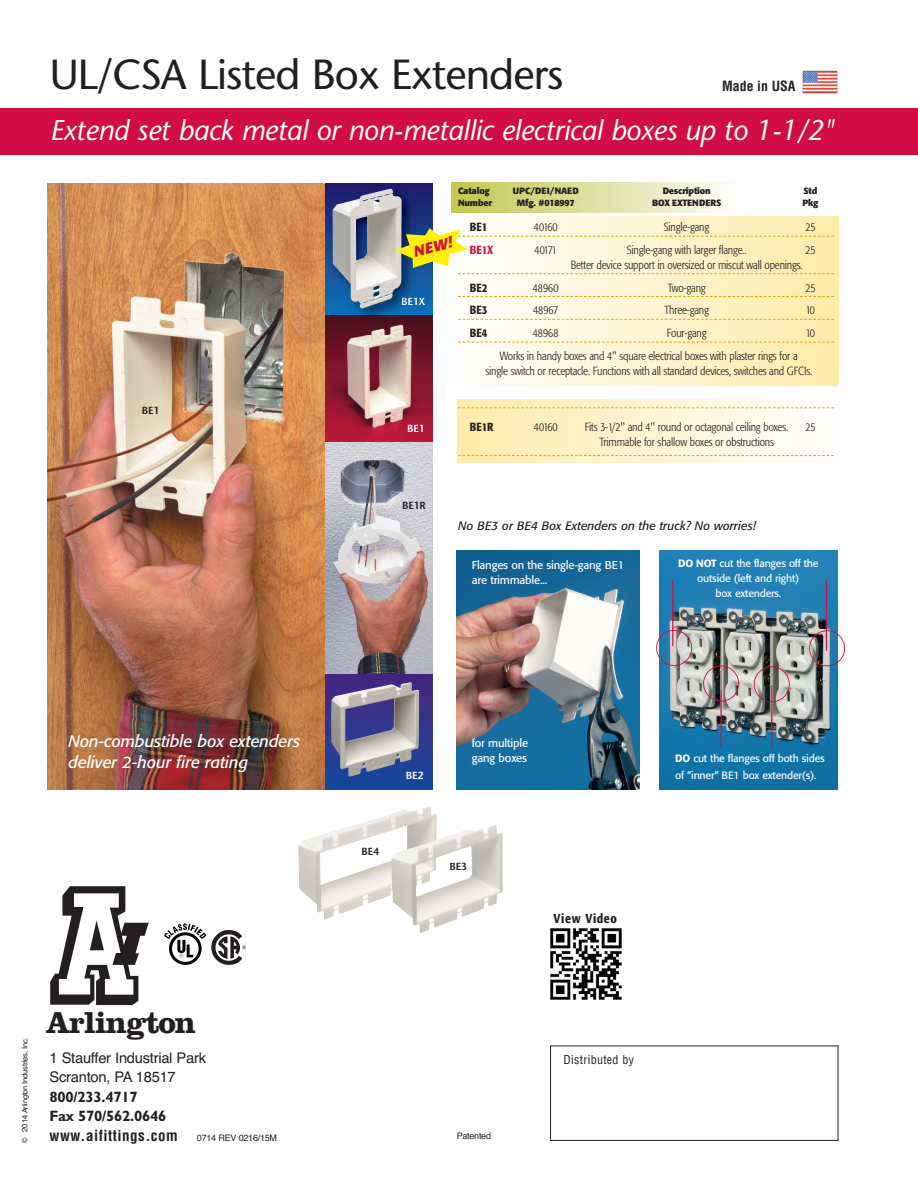
<style>
.page{position:relative;width:918px;height:1188px;background:#fff}
.page>*{position:absolute;margin:0;border:0;box-sizing:border-box;transform-origin:0 0}
.t1{font:42px "Stone Sans";letter-spacing:-.025em;color:#231f20}
.t2{font:700 31.5px "Clarendon";letter-spacing:-.035em;color:#231f20}
.t3{font:italic 28.5px "Stone Sans";letter-spacing:-.01em;color:#fff}
.t4{font:italic 16.5px/21px "Formata";letter-spacing:-.005em;color:#fff}
.t5{font:700 15px/19.5px "Gill Sans";letter-spacing:-.015em;color:#231f20}
.t6{font:700 condensed 15px "Helvetica";letter-spacing:.035em;color:#231f20}
.t7{font:italic 700 14.85px "Formata";color:#cd1141}
.t8{font:14.7px/19.5px "Helvetica";letter-spacing:-.015em;color:#231f20}
.t9{font:700 condensed 13.8px "Helvetica";color:#231f20}
.t10{font:500 condensed 12.9px "Formata";letter-spacing:.05em;color:#231f20}
.t11{font:italic 12px "Formata";color:#231f20}
.t12{font:condensed 12px "Helvetica";letter-spacing:.025em;color:#231f20}
.t13{font:300 condensed 11.7px/14.7px "Formata";letter-spacing:-.015em;color:#231f20;text-align:center}
.t14{font:500 condensed 11.7px "Formata";letter-spacing:-.015em;color:#231f20}
.t15{font:500 condensed 11.7px "Formata";color:#cd1141}
.t16{font:11.25px/15px "Formata";letter-spacing:-.015em;color:#fff}
.t17{font:10.5px/15px "Formata";letter-spacing:-.02em;color:#fff;text-align:center}
.t18{font:600 10.35px "Stone Sans";letter-spacing:-.03em;color:#231f20}
.t19{font:600 10.35px "Stone Sans";letter-spacing:-.02em;color:#fff}
.t20{font:700 9px "Formata";letter-spacing:-.015em;color:#231f20}
.t21{font:9px "Helvetica";letter-spacing:-.03em;color:#231f20}
.t22{font:700 9px "Formata";letter-spacing:.005em;color:#231f20}
.t23{font:7.5px "Helvetica";letter-spacing:-.03em;color:#231f20}
.s1{font-weight:500}
</style>
<div class="page">
<img style="left:456px;top:550px;width:184px;height:239px">
<img style="left:659px;top:550px;width:179px;height:240px">
<hr style="left:672px;top:581px;width:1px;height:65px;background:#d20d44">
<hr style="left:826px;top:581px;width:1px;height:70px;background:#d20d44">
<hr style="left:721px;top:690px;width:1px;height:57px;background:#d20d44">
<hr style="left:771px;top:685px;width:1px;height:63px;background:#d20d44">
<svg style="left:656px;top:630px;width:36px;height:36px"></svg>
<svg style="left:809px;top:630px;width:36px;height:36px"></svg>
<svg style="left:703px;top:666px;width:36px;height:36px"></svg>
<svg style="left:754px;top:666px;width:36px;height:36px"></svg>
<div style="left:457px;top:400px;width:382px;height:63px;background:linear-gradient(to right,#feeaa7,#fefefb)"></div>
<div style="left:449px;top:216px;width:389px;height:169px;background:linear-gradient(to right,#fefefc,#feeaa8)"></div>
<img style="left:47px;top:184px;width:279px;height:606px">
<img style="left:326px;top:334px;width:107px;height:353px">
<div style="left:326px;top:675px;width:106px;height:115px;background:linear-gradient(to bottom,#472680,#15499c)"></div>
<svg style="left:50px;top:887px;width:99px;height:118px"></svg>
<div style="left:0;top:109px;width:918px;height:46px;background:#d20d44"></div>
<div style="left:801px;top:70px;width:38px;height:25px;background:#d8d4d4"></div>
<img style="left:803px;top:71px;width:34px;height:22px">
<div style="left:550px;top:1046px;width:288px;height:95px;border:1px solid #231f20"></div>
<div style="left:452px;top:182px;width:284px;height:30px;background:linear-gradient(to right,#c3c64f,#fbfcf7)"></div>
<img style="left:298px;top:806px;width:205px;height:127px">
<img style="left:331px;top:682px;width:88px;height:95px">
<img style="left:211px;top:930px;width:34px;height:34px">
<svg style="left:164px;top:924px;width:42px;height:41px"></svg>
<img style="left:550px;top:928px;width:72px;height:72px">
<img style="left:324px;top:183px;width:109px;height:1px">
<img style="left:324px;top:184px;width:109px;height:150px">
<svg style="left:326px;top:315px;width:1px;height:19px"></svg>
<svg style="left:402px;top:298px;width:23px;height:7px"></svg>
<img style="left:333px;top:189px;width:69px;height:119px">
<svg style="left:395px;top:228px;width:439px;height:46px;background:#f5ecbc"></svg>
<svg style="left:458px;top:296px;width:376px;height:1px"></svg>
<svg style="left:458px;top:319px;width:376px;height:1px"></svg>
<svg style="left:458px;top:342px;width:376px;height:1px"></svg>
<svg style="left:458px;top:407px;width:376px;height:1px"></svg>
<svg style="left:458px;top:455px;width:376px;height:1px"></svg>
<h1 class="t1" style="left:50px;top:58px;width:515px">UL/CSA Listed Box Extenders</h1>
<h3 class="t3" style="left:50px;top:119px;width:785px">Extend set back metal or non-metallic electrical boxes up to 1-1/2"</h3>
<p class="t9" style="left:722px;top:79px;width:75px">Made in USA</p>
<p class="t18" style="left:142px;top:407px;width:19px">BE1</p>
<p class="t20" style="left:458px;top:187px;width:33px">Catalog</p>
<p class="t22" style="left:513px;top:187px;width:67px">UPC/DEI/NAED</p>
<p class="t20" style="left:663px;top:187px;width:50px">Description</p>
<p class="t20" style="left:804px;top:187px;width:15px">Std</p>
<p class="t20" style="left:458px;top:199px;width:36px">Number</p>
<p class="t20" style="left:517px;top:199px;width:59px">Mfg. #018997</p>
<p class="t20" style="left:652px;top:199px;width:71px">BOX EXTENDERS</p>
<p class="t20" style="left:803px;top:199px;width:18px">Pkg</p>
<p class="t14" style="left:470px;top:222px;width:19px">BE1</p>
<p class="t13" style="left:534px;top:221px;width:25px">40160</p>
<p class="t13" style="left:664px;top:221px;width:47px">Single-gang</p>
<p class="t13" style="left:806px;top:221px;width:12px">25</p>
<p class="t15" style="left:470px;top:245px;width:25px">BE1X</p>
<p class="t13" style="left:535px;top:243px;width:24px">40171</p>
<p class="t13" style="left:627px;top:243px;width:122px">Single-gang with larger flange..</p>
<p class="t13" style="left:806px;top:243px;width:12px">25</p>
<p class="t13" style="left:571px;top:258px;width:234px">Better device support in oversized or miscut wall openings.</p>
<p class="t14" style="left:470px;top:283px;width:19px">BE2</p>
<p class="t13" style="left:533px;top:281px;width:27px">48960</p>
<p class="t13" style="left:668px;top:281px;width:39px">Two-gang</p>
<p class="t13" style="left:806px;top:281px;width:12px">25</p>
<p class="t14" style="left:470px;top:306px;width:19px">BE3</p>
<p class="t13" style="left:533px;top:304px;width:27px">48967</p>
<p class="t13" style="left:665px;top:304px;width:46px">Three-gang</p>
<p class="t13" style="left:806px;top:304px;width:11px">10</p>
<p class="t14" style="left:470px;top:328px;width:19px">BE4</p>
<p class="t13" style="left:533px;top:327px;width:27px">48968</p>
<p class="t13" style="left:667px;top:327px;width:41px">Four-gang</p>
<p class="t13" style="left:806px;top:327px;width:11px">10</p>
<p class="t13" style="left:485px;top:349px;width:328px">Works in handy boxes and 4" square electrical boxes with plaster rings for a<br>single switch or receptacle. Functions with all standard devices, switches and GFCIs.</p>
<p class="t7" style="left:412px;top:245px;width:41px;rotate:-14deg">NEW!</p>
<p class="t19" style="left:407px;top:425px;width:19px">BE1</p>
<p class="t18" style="left:402px;top:502px;width:25px">BE1R</p>
<p class="t14" style="left:470px;top:423px;width:25px">BE1R</p>
<p class="t13" style="left:534px;top:421px;width:25px">40160</p>
<p class="t13" style="left:585px;top:421px;width:205px">Fits 3-1/2" and 4" round or octagonal ceiling boxes.</p>
<p class="t13" style="left:806px;top:421px;width:12px">25</p>
<p class="t13" style="left:600px;top:436px;width:176px">Trimmable for shallow boxes or obstructions</p>
<p class="t11" style="left:458px;top:521px;width:299px">No BE3 or BE4 Box Extenders on the truck? No worries!</p>
<p class="t16" style="left:472px;top:559px;width:154px">Flanges on the single-gang BE1 are trimmable...</p>
<p class="t17" style="left:678px;top:556px;width:142px"><span class="s1">DO NOT</span> cut the flanges off the outside (left and right)<br>box extenders.</p>
<h3 class="t4" style="left:69px;top:732px;width:233px">Non-combustible box extenders deliver 2-hour fire rating</h3>
<p class="t23" style="left:20px;top:1143px;width:107px;rotate:-90deg">© 2014 Arlington Industries, Inc.</p>
<h2 class="t2" style="left:46px;top:1012px;width:152px">Arlington</h2>
<p class="t8" style="left:50px;top:1048px;width:158px">1 Stauffer Industrial Park<br>Scranton, PA 18517</p>
<p class="t5" style="left:50px;top:1088px;width:118px">800/233.4717<br>Fax 570/562.0646</p>
<p class="t6" style="left:50px;top:1127px;width:130px">www.aifittings.com</p>
<p class="t21" style="left:197px;top:1133px;width:82px">0714 REV 0216/15M</p>
<p class="t18" style="left:362px;top:848px;width:19px">BE4</p>
<p class="t19" style="left:406px;top:771px;width:19px">BE2</p>
<p class="t16" style="left:472px;top:736px;width:58px">for multiple gang boxes</p>
<p class="t18" style="left:449px;top:863px;width:19px">BE3</p>
<p class="t10" style="left:554px;top:913px;width:65px">View Video</p>
<p class="t17" style="left:675px;top:751px;width:151px;line-height:16.5px;text-align:left"><span class="s1">DO</span> cut the flanges off both sides of “inner“ BE1 box extender(s).</p>
<p class="t21" style="left:457px;top:1131px;width:36px">Patented</p>
<p class="t12" style="left:564px;top:1053px;width:72px">Distributed by</p>
</div>
